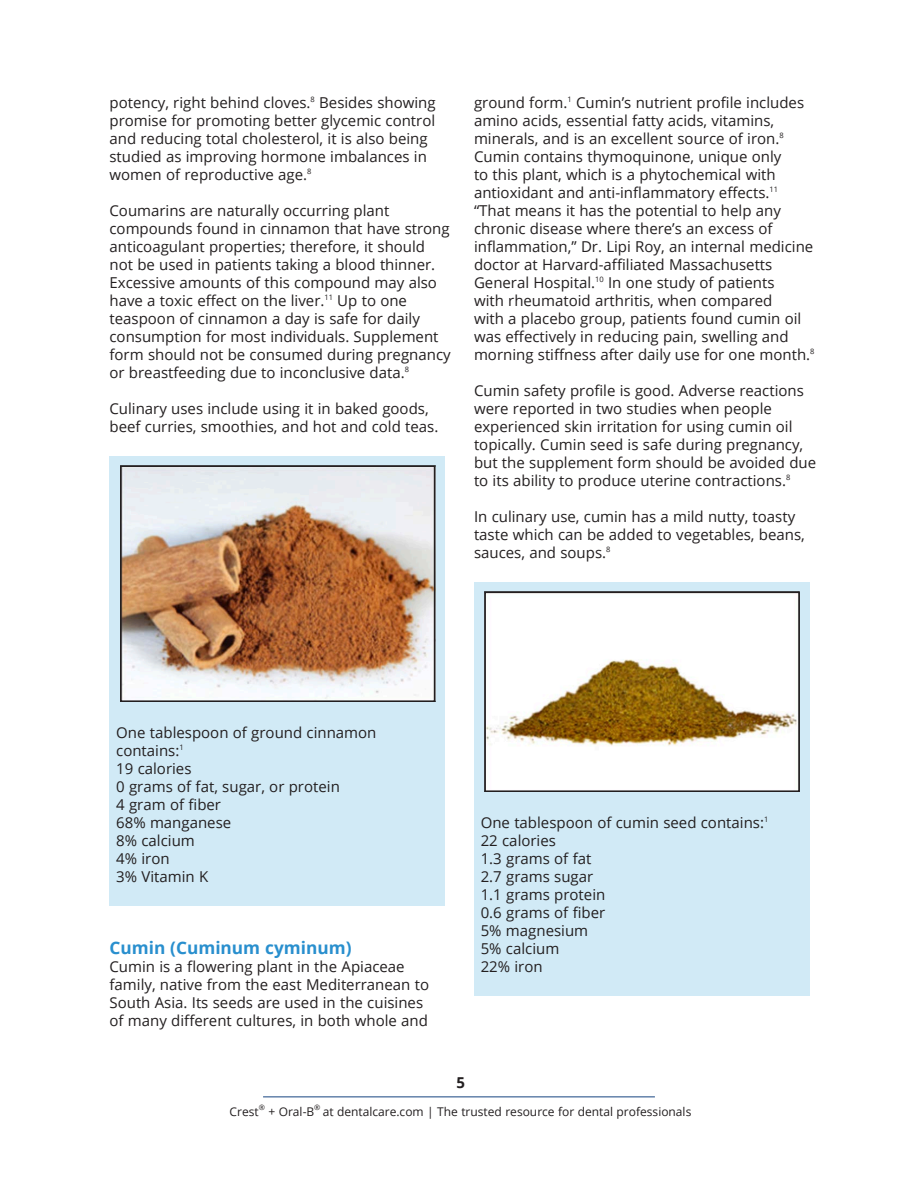
<style>
.page{position:relative;width:918px;height:1188px;background:#fff}
.page>*{position:absolute;margin:0;border:0;box-sizing:border-box;transform-origin:0 0}
.Main_Body{font:700 17.25px "Open Sans";color:#298fce}
.Main_Body-2{font:15px/18px "Open Sans";color:#231f20}
.t1{font:700 15px "Open Sans";color:#231f20}
.t2{font:12px "Open Sans";color:#231f20}
.t3{font:7.5px "Open Sans";color:#231f20}
</style>
<div class="page">
<hr style="left:263px;top:1096px;width:392px;height:1px;background:#164481">
<div style="left:110px;top:456px;width:335px;height:450px;background:#d1eaf6"></div>
<img style="left:123px;top:468px;width:309px;height:231px">
<div style="left:120px;top:465px;width:315px;height:237px;border:2px solid #231f20"></div>
<div style="left:474px;top:582px;width:336px;height:414px;background:#d1eaf6"></div>
<img style="left:487px;top:595px;width:310px;height:194px">
<div style="left:484px;top:592px;width:316px;height:200px;border:2px solid #231f20"></div>
<p class="Main_Body-2" style="left:110px;top:93px;width:328px">potency, right behind cloves.<sup>8</sup> Besides showing promise for promoting better glycemic control and reducing total cholesterol, it is also being studied as improving hormone imbalances in women of reproductive age.<sup>8</sup></p>
<p class="Main_Body-2" style="left:110px;top:201px;width:343px">Coumarins are naturally occurring plant compounds found in cinnamon that have strong anticoagulant properties; therefore, it should not be used in patients taking a blood thinner.<br>Excessive amounts of this compound may also have a toxic effect on the liver.<sup>11</sup> Up to one teaspoon of cinnamon a day is safe for daily consumption for most individuals. Supplement form should not be consumed during pregnancy or breastfeeding due to inconclusive data.<sup>8</sup></p>
<p class="Main_Body-2" style="left:110px;top:399px;width:330px">Culinary uses include using it in baked goods, beef curries, smoothies, and hot and cold teas.</p>
<p class="Main_Body-2" style="left:474px;top:93px;width:342px">ground form.<sup>1</sup> Cumin’s nutrient profile includes amino acids, essential fatty acids, vitamins, minerals, and is an excellent source of iron.<sup>8<br></sup>Cumin contains thymoquinone, unique only<br>to this plant, which is a phytochemical with antioxidant and anti-inflammatory effects.<sup>11 </sup>“That means it has the potential to help any chronic disease where there’s an excess of inflammation,” Dr. Lipi Roy, an internal medicine doctor at Harvard-affiliated Massachusetts General Hospital.<sup>10</sup> In one study of patients<br>with rheumatoid arthritis, when compared<br>with a placebo group, patients found cumin oil was effectively in reducing pain, swelling and morning stiffness after daily use for one month.<sup>8</sup></p>
<p class="Main_Body-2" style="left:474px;top:381px;width:344px">Cumin safety profile is good. Adverse reactions were reported in two studies when people experienced skin irritation for using cumin oil topically. Cumin seed is safe during pregnancy, but the supplement form should be avoided due to its ability to produce uterine contractions.<sup>8</sup></p>
<p class="Main_Body-2" style="left:474px;top:507px;width:332px">In culinary use, cumin has a mild nutty, toasty taste which can be added to vegetables, beans, sauces, and soups.<sup>8</sup></p>
<p class="Main_Body-2" style="left:116px;top:723px;width:262px">One tablespoon of ground cinnamon contains:<sup>1</sup></p>
<p class="Main_Body-2" style="left:116px;top:759px;width:77px">19 calories</p>
<p class="Main_Body-2" style="left:116px;top:777px;width:225px">0 grams of fat, sugar, or protein</p>
<p class="Main_Body-2" style="left:116px;top:795px;width:106px">4 gram of fiber</p>
<p class="Main_Body-2" style="left:116px;top:813px;width:117px">68% manganese</p>
<p class="Main_Body-2" style="left:116px;top:831px;width:80px">8% calcium</p>
<p class="Main_Body-2" style="left:116px;top:849px;width:55px">4% iron</p>
<p class="Main_Body-2" style="left:116px;top:867px;width:94px">3% Vitamin K</p>
<p class="Main_Body" style="left:110px;top:936px;width:244px">Cumin (Cuminum cyminum)</p>
<p class="Main_Body-2" style="left:110px;top:957px;width:321px">Cumin is a flowering plant in the Apiaceae family, native from the east Mediterranean to South Asia. Its seeds are used in the cuisines of many different cultures, in both whole and</p>
<p class="Main_Body-2" style="left:481px;top:813px;width:289px">One tablespoon of cumin seed contains:<sup>1</sup></p>
<p class="Main_Body-2" style="left:481px;top:831px;width:77px">22 calories</p>
<p class="Main_Body-2" style="left:481px;top:849px;width:112px">1.3 grams of fat</p>
<p class="Main_Body-2" style="left:481px;top:867px;width:114px">2.7 grams sugar</p>
<p class="Main_Body-2" style="left:481px;top:885px;width:126px">1.1 grams protein</p>
<p class="Main_Body-2" style="left:481px;top:903px;width:126px">0.6 grams of fiber</p>
<p class="Main_Body-2" style="left:481px;top:921px;width:109px">5% magnesium</p>
<p class="Main_Body-2" style="left:481px;top:939px;width:80px">5% calcium</p>
<p class="Main_Body-2" style="left:481px;top:957px;width:63px">22% iron</p>
<p class="t1" style="left:456px;top:1072px;width:10px">5</p>
<p class="t2" style="left:230px;top:1103px;width:31px">Crest</p>
<p class="t3" style="left:259px;top:1102px;width:8px">®</p>
<p class="t2" style="left:268px;top:1103px;width:47px">+ Oral-B</p>
<p class="t3" style="left:314px;top:1102px;width:8px">®</p>
<p class="t2" style="left:323px;top:1103px;width:370px">at dentalcare.com | The trusted resource for dental professionals</p>
</div>
